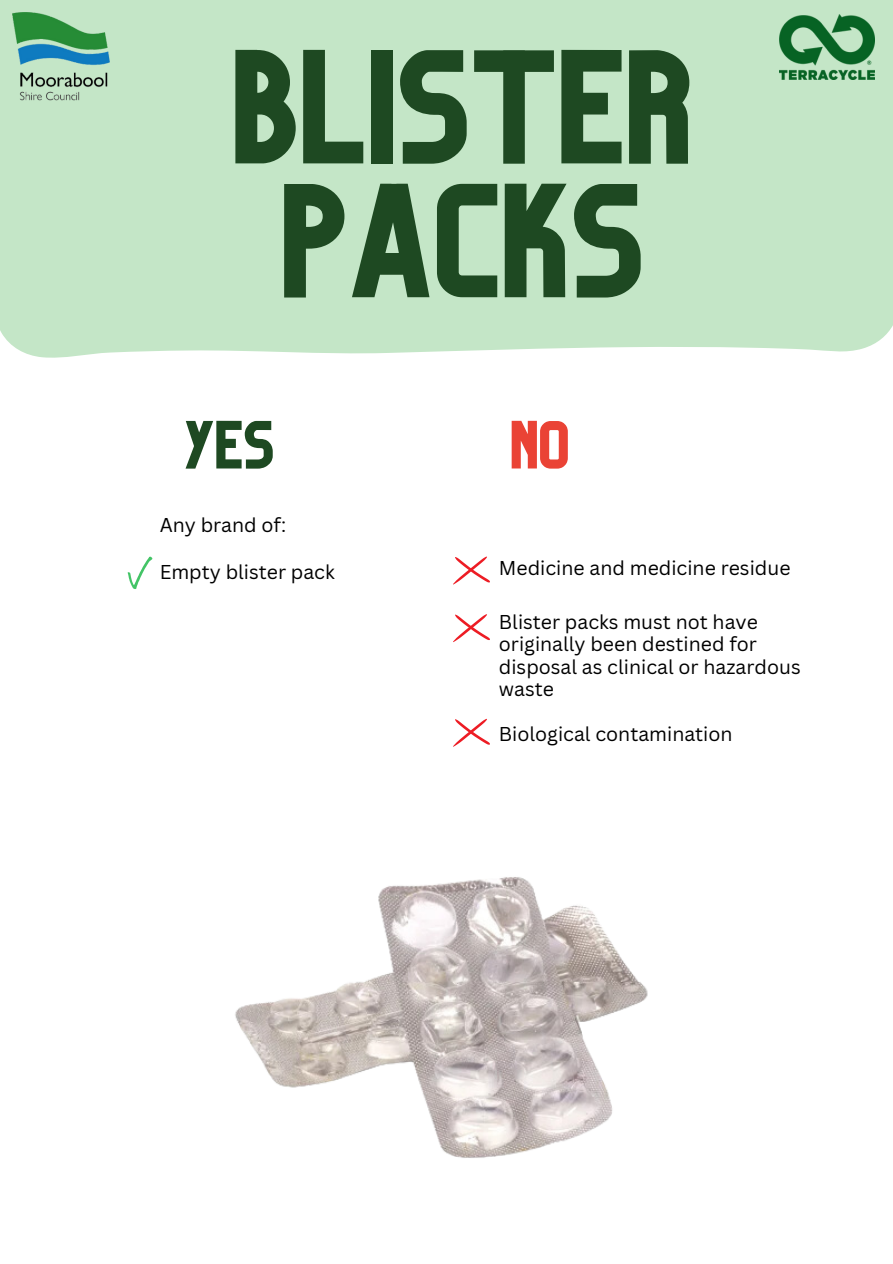
<style>
.page{position:relative;width:893px;height:1264px;background:#fff}
.page>*{position:absolute;margin:0;border:0;box-sizing:border-box;transform-origin:0 0}
.t1{font:149.85px/133.8px "Organic";color:#1e4922;text-align:center}
.t2{font:63px "Organic";color:#1e4922}
.t3{font:63px "Organic";color:#ea4335}
.t4{font:19.5px "Canva Sans";color:#000}
</style>
<div class="page">
<div style="left:0;top:0;width:892px;height:358px;background:#c4e6c7"></div>
<img style="left:235px;top:877px;width:413px;height:281px">
<svg style="left:128px;top:556px;width:24px;height:33px"></svg>
<svg style="left:453px;top:556px;width:37px;height:28px"></svg>
<svg style="left:453px;top:614px;width:37px;height:28px"></svg>
<svg style="left:453px;top:718px;width:37px;height:29px"></svg>
<img style="left:779px;top:14px;width:95px;height:65px">
<img style="left:13px;top:12px;width:96px;height:90px">
<p class="t1" style="left:235px;top:59px;width:463px">BLISTER<br>PACKS</p>
<p class="t2" style="left:185px;top:421px;width:92px">YES</p>
<p class="t3" style="left:511px;top:421px;width:61px">NO</p>
<p class="t4" style="left:160px;top:511px;width:128px">Any brand of:</p>
<p class="t4" style="left:160px;top:558px;width:177px">Empty blister pack</p>
<p class="t4" style="left:499px;top:554px;width:293px">Medicine and medicine residue</p>
<p class="t4" style="left:499px;top:608px;width:260px">Blister packs must not have</p>
<p class="t4" style="left:499px;top:630px;width:259px">originally been destined for</p>
<p class="t4" style="left:499px;top:653px;width:303px">disposal as clinical or hazardous</p>
<p class="t4" style="left:499px;top:675px;width:57px">waste</p>
<p class="t4" style="left:499px;top:720px;width:235px">Biological contamination</p>
</div>
